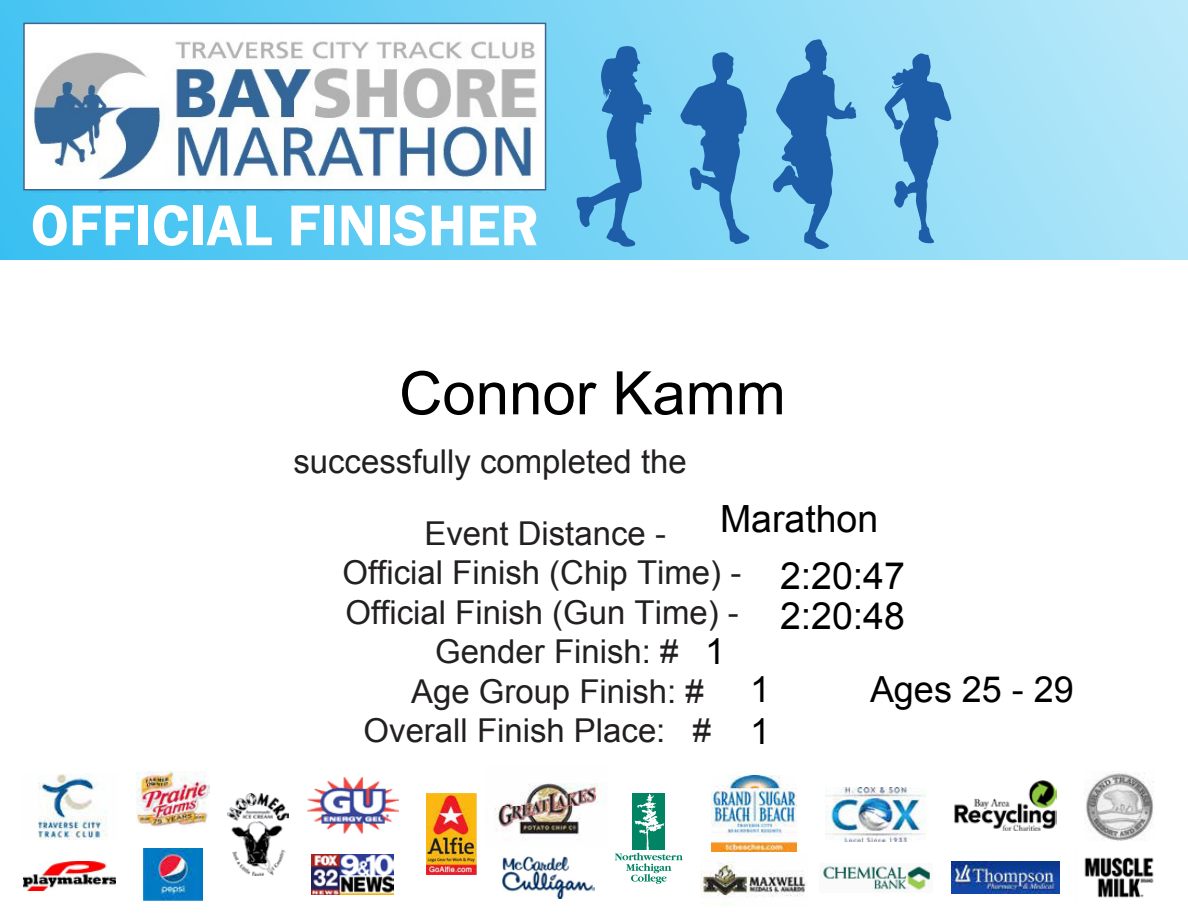
<style>
.page{position:relative;width:1188px;height:918px;background:#fff}
.page>*{position:absolute;margin:0;border:0;box-sizing:border-box;transform-origin:0 0}
.t1{font:60px "Arial";color:#000}
.t2{font:59.55px "Franklin Gothic URW Dem";color:#fff}
.t3{font:37.5px "Arial";color:#000}
.t4{font:36px "Arial";color:#000}
.t5{font:32.85px "Arial";color:#221f20}
</style>
<div class="page">
<div style="left:0;top:0;width:1188px;height:260px;background:linear-gradient(to right,#3cbeef,#b8e9fa)"></div>
<svg style="left:576px;top:46px;width:76px;height:201px;background:#58a8d9"></svg>
<svg style="left:884px;top:53px;width:68px;height:191px;background:#66aad7"></svg>
<svg style="left:773px;top:39px;width:84px;height:212px;background:#60a7d6"></svg>
<svg style="left:680px;top:52px;width:70px;height:193px;background:#58a3d4"></svg>
<img style="left:954px;top:780px;width:102px;height:50px">
<img style="left:823px;top:866px;width:107px;height:24px">
<img style="left:826px;top:787px;width:100px;height:54px">
<img style="left:312px;top:854px;width:82px;height:40px">
<img style="left:495px;top:783px;width:112px;height:57px">
<img style="left:308px;top:778px;width:90px;height:56px">
<img style="left:1084px;top:773px;width:70px;height:68px">
<img style="left:701px;top:853px;width:105px;height:46px">
<img style="left:712px;top:775px;width:84px;height:77px">
<img style="left:503px;top:856px;width:92px;height:42px">
<img style="left:228px;top:794px;width:60px;height:82px">
<img style="left:144px;top:848px;width:59px;height:53px">
<img style="left:23px;top:862px;width:92px;height:28px">
<img style="left:136px;top:772px;width:74px;height:54px">
<img style="left:38px;top:773px;width:69px;height:67px">
<img style="left:951px;top:861px;width:108px;height:33px">
<img style="left:426px;top:794px;width:50px;height:80px">
<div style="left:633px;top:793px;width:32px;height:57px;background:#008464"></div>
<svg style="left:615px;top:794px;width:68px;height:90px"></svg>
<img style="left:1084px;top:857px;width:70px;height:41px">
<div style="left:23px;top:23px;width:523px;height:167px;background:#fff;border:2px solid #40658c"></div>
<img style="left:25px;top:27px;width:512px;height:159px">
<h2 class="t2" style="left:31px;top:189px;width:510px">OFFICIAL FINISHER</h2>
<h1 class="t1" style="left:399px;top:360px;width:388px">Connor Kamm</h1>
<p class="t5" style="left:293px;top:440px;width:395px">successfully completed the</p>
<p class="t5" style="left:424px;top:512px;width:243px">Event Distance -</p>
<p class="t3" style="left:720px;top:498px;width:160px">Marathon</p>
<p class="t5" style="left:343px;top:551px;width:400px">Official Finish (Chip Time) -</p>
<p class="t5" style="left:346px;top:591px;width:395px">Official Finish (Gun Time) -</p>
<p class="t5" style="left:435px;top:630px;width:245px">Gender Finish: #</p>
<p class="t5" style="left:411px;top:670px;width:294px">Age Group Finish: #</p>
<p class="t5" style="left:364px;top:709px;width:349px">Overall Finish Place: #</p>
<p class="t4" style="left:705px;top:632px;width:22px">1</p>
<p class="t4" style="left:750px;top:669px;width:22px">1</p>
<p class="t4" style="left:750px;top:711px;width:22px">1</p>
<p class="t3" style="left:780px;top:555px;width:127px">2:20:47</p>
<p class="t3" style="left:780px;top:596px;width:127px">2:20:48</p>
<p class="t4" style="left:870px;top:669px;width:205px">Ages 25 - 29</p>
</div>
